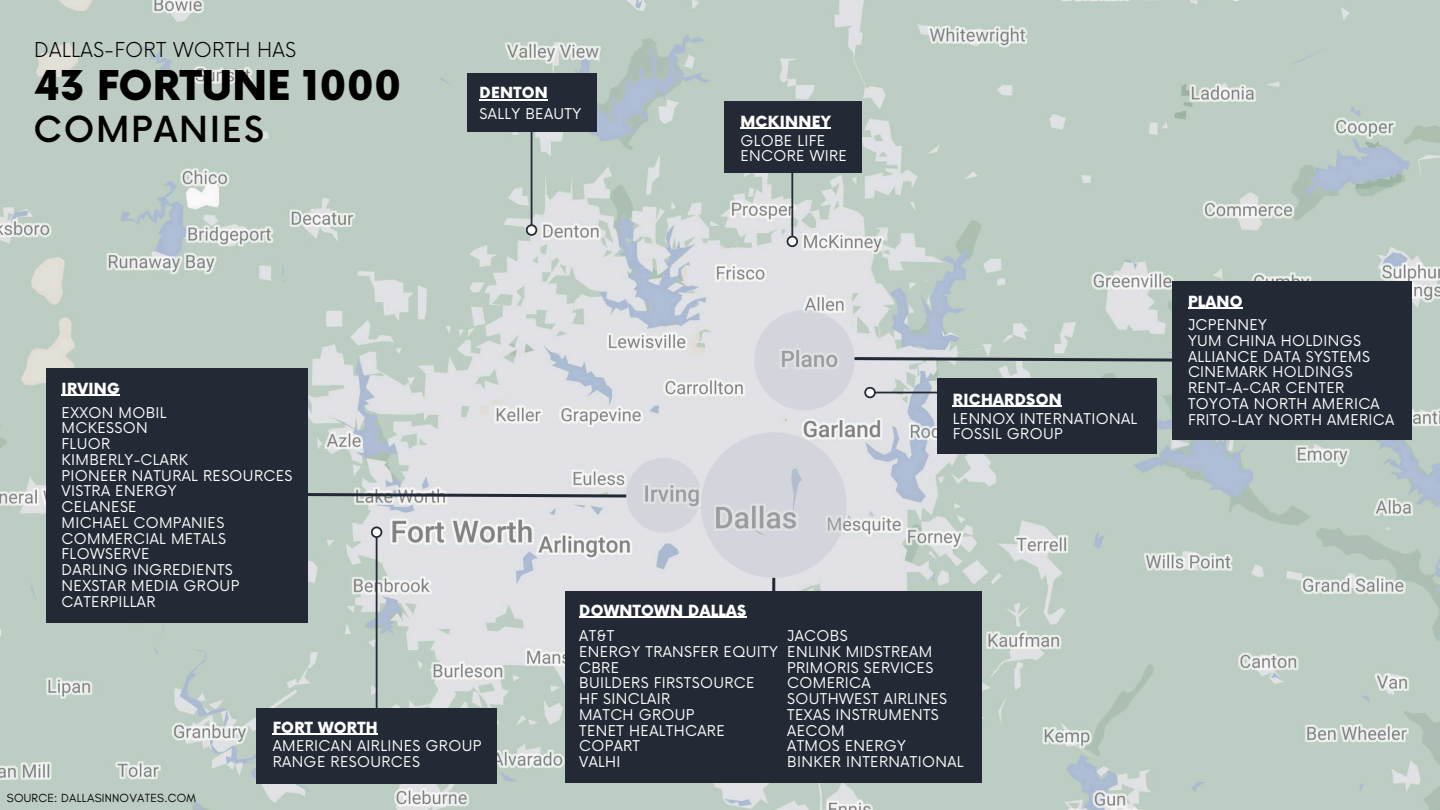
<style>
.page{position:relative;width:1440px;height:810px;background:#fff}
.page>*{position:absolute;margin:0;border:0;box-sizing:border-box;transform-origin:0 0}
.t1{font:900 40px "Now";color:#000}
.t2{font:500 35px "Now";letter-spacing:.05em;color:#000}
.t3{font:300 20px "Now";letter-spacing:.01em;color:#000}
.t4{font:900 15px "Now";letter-spacing:.02em;color:#fff}
.t5{font:14.5px/15.8px "Now";letter-spacing:.025em;color:#fff}
.t6{font:12px "Glacial Indifference";letter-spacing:.02em;color:#000}
</style>
<div class="page">
<img style="left:0;top:0;width:1440px;height:810px">
<svg style="left:526px;top:131px;width:11px;height:105px"></svg>
<div style="left:467px;top:73px;width:129px;height:58px;background:#232a35"></div>
<svg style="left:787px;top:173px;width:11px;height:74px"></svg>
<div style="left:724px;top:101px;width:137px;height:72px;background:#232a35"></div>
<div style="left:1173px;top:281px;width:239px;height:158px;background:#232a35"></div>
<div style="left:937px;top:378px;width:220px;height:76px;background:#232a35"></div>
<div style="left:565px;top:591px;width:417px;height:192px;background:#232a35"></div>
<hr style="left:480px;top:99px;width:68px;height:1px;background:#fff">
<hr style="left:740px;top:128px;width:91px;height:1px;background:#fff">
<hr style="left:1188px;top:307px;width:55px;height:2px;background:#fff">
<svg style="left:754px;top:310px;width:419px;height:100px"></svg>
<div style="left:46px;top:368px;width:262px;height:255px;background:#232a35"></div>
<hr style="left:62px;top:394px;width:58px;height:2px;background:#fff">
<svg style="left:290px;top:432px;width:556px;height:280px"></svg>
<div style="left:256px;top:708px;width:241px;height:75px;background:#232a35"></div>
<hr style="left:273px;top:733px;width:105px;height:2px;background:#fff">
<p class="t3" style="left:34px;top:38px;width:263px">DALLAS-FORT WORTH HAS</p>
<h5 class="t1" style="left:34px;top:64px;width:369px">43 FORTUNE 1000</h5>
<p class="t2" style="left:34px;top:111px;width:232px">COMPANIES</p>
<h3 class="t4" style="left:480px;top:85px;width:70px">DENTON</h3>
<h1 class="t5" style="left:480px;top:106px;width:103px">SALLY BEAUTY</h1>
<h2 class="t4" style="left:740px;top:113px;width:92px">MCKINNEY</h2>
<p class="t5" style="left:740px;top:133px;width:86px">GLOBE LIFE</p>
<p class="t5" style="left:740px;top:149px;width:108px">ENCORE WIRE</p>
<p class="t4" style="left:62px;top:380px;width:60px">IRVING</p>
<p class="t5" style="left:62px;top:405px;width:232px">EXXON MOBIL<br>MCKESSON<br>FLUOR<br>KIMBERLY-CLARK<br>PIONEER NATURAL RESOURCES<br>VISTRA ENERGY<br>CELANESE<br>MICHAEL COMPANIES<br>COMMERCIAL METALS<br>FLOWSERVE<br>DARLING INGREDIENTS<br>NEXSTAR MEDIA GROUP</p>
<h5 class="t5" style="left:62px;top:594px;width:95px">CATERPILLAR</h5>
<p class="t6" style="left:7px;top:791px;width:190px">SOURCE: DALLASINNOVATES.COM</p>
<p class="t4" style="left:273px;top:719px;width:106px">FORT WORTH</p>
<p class="t5" style="left:273px;top:739px;width:210px">AMERICAN AIRLINES GROUP</p>
<p class="t5" style="left:273px;top:755px;width:149px">RANGE RESOURCES</p>
<p class="t4" style="left:953px;top:391px;width:110px">RICHARDSON</p>
<h5 class="t5" style="left:953px;top:411px;width:186px">LENNOX INTERNATIONAL</h5>
<p class="t5" style="left:953px;top:427px;width:111px">FOSSIL GROUP</p>
<p class="t4" style="left:1188px;top:293px;width:56px">PLANO</p>
<h5 class="t5" style="left:1188px;top:318px;width:193px">JCPENNEY<br>YUM CHINA HOLDINGS<br>ALLIANCE DATA SYSTEMS<br>CINEMARK HOLDINGS<br>RENT-A-CAR CENTER<br>TOYOTA NORTH AMERICA</h5>
<p class="t5" style="left:1188px;top:412px;width:208px">FRITO-LAY NORTH AMERICA</p>
<p class="t4" style="left:579px;top:602px;width:169px">DOWNTOWN DALLAS</p>
<p class="t5" style="left:579px;top:629px;width:200px">AT&amp;T<br>ENERGY TRANSFER EQUITY<br>CBRE<br>BUILDERS FIRSTSOURCE<br>HF SINCLAIR<br>MATCH GROUP<br>TENET HEALTHCARE<br>COPART</p>
<h5 class="t5" style="left:579px;top:755px;width:43px">VALHI</h5>
<p class="t5" style="left:787px;top:629px;width:178px">JACOBS<br>ENLINK MIDSTREAM<br>PRIMORIS SERVICES<br>COMERICA<br>SOUTHWEST AIRLINES<br>TEXAS INSTRUMENTS<br>AECOM<br>ATMOS ENERGY<br>BINKER INTERNATIONAL</p>
</div>
